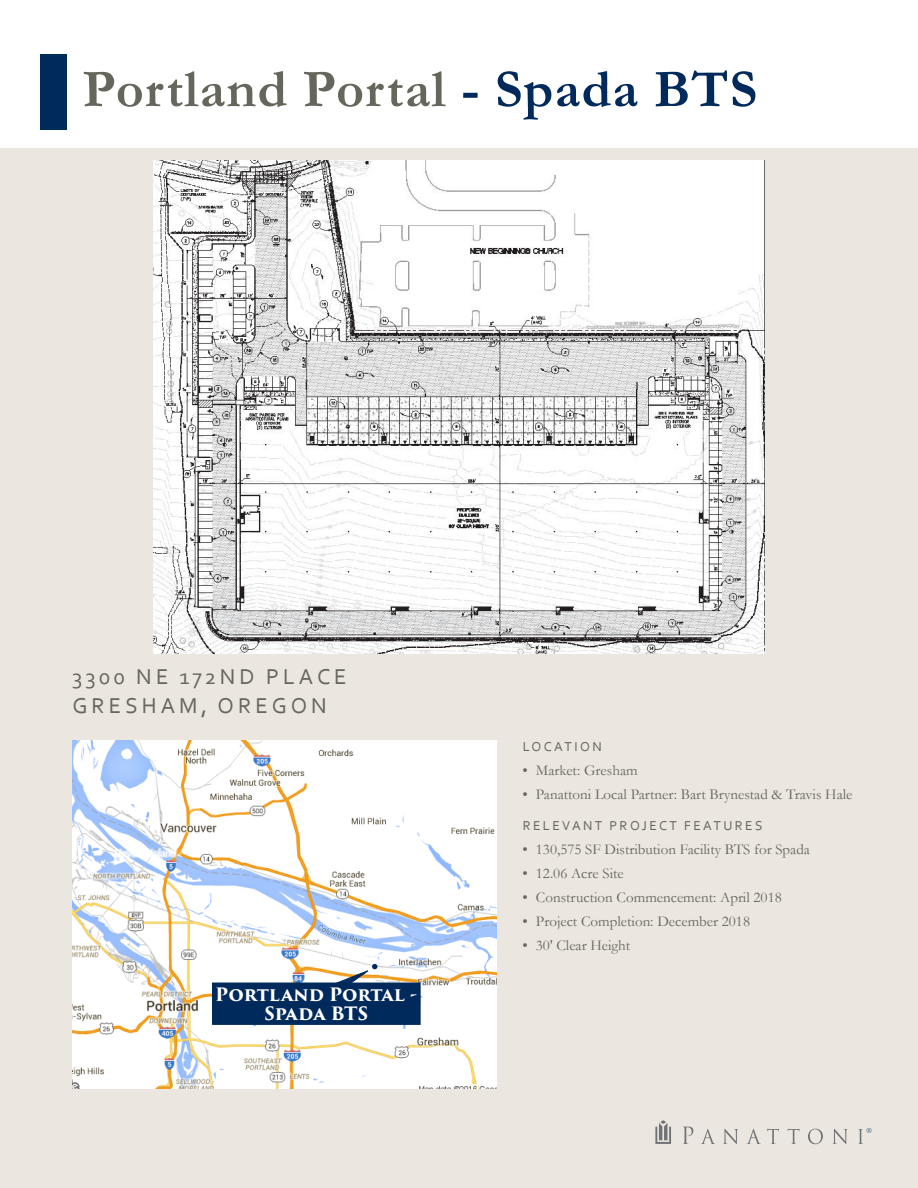
<style>
.page{position:relative;width:918px;height:1188px;background:#fff}
.page>*{position:absolute;margin:0;border:0;box-sizing:border-box;transform-origin:0 0}
.t1{font:700 54px "Garamond";letter-spacing:.02em;color:#66665c}
.t2{font:22.5px/28.5px "Corbel";letter-spacing:.18em;color:#66665c}
.t3{font:700 18px/19.5px "Trajan Pro 3";letter-spacing:-.005em;color:#fff;text-align:center}
.t4{font:15px "Garamond";color:#66665c}
.t5{font:13.5px "Corbel";letter-spacing:.18em;color:#66665c}
.s1{color:#00295c}
</style>
<div class="page">
<div style="left:0;top:148px;width:918px;height:1040px;background:#ebe6df"></div>
<div style="left:40px;top:54px;width:28px;height:76px;background:#00295c"></div>
<img style="left:154px;top:161px;width:610px;height:492px">
<img style="left:72px;top:741px;width:425px;height:348px">
<svg style="left:333px;top:964px;width:44px;height:19px"></svg>
<div style="left:213px;top:983px;width:207px;height:41px;background:#00295c"></div>
<div style="left:212px;top:983px;width:209px;height:42px;border:2px solid #00295c"></div>
<svg style="left:683px;top:1127px;width:10px;height:17px"></svg>
<svg style="left:701px;top:1129px;width:14px;height:15px"></svg>
<svg style="left:723px;top:1129px;width:15px;height:15px"></svg>
<svg style="left:746px;top:1129px;width:15px;height:15px"></svg>
<svg style="left:767px;top:1129px;width:12px;height:15px"></svg>
<svg style="left:787px;top:1129px;width:12px;height:15px"></svg>
<svg style="left:808px;top:1129px;width:15px;height:15px"></svg>
<svg style="left:832px;top:1129px;width:16px;height:15px"></svg>
<svg style="left:655px;top:1120px;width:16px;height:24px"></svg>
<svg style="left:858px;top:1128px;width:13px;height:16px"></svg>
<p class="t1" style="left:83px;top:53px;width:676px">Portland Portal <span class="s1">- Spada BTS</span></p>
<p class="t2" style="left:72px;top:662px;width:276px">3300 NE 172ND PLACE<br>GRESHAM, OREGON</p>
<p class="t3" style="left:215px;top:985px;width:204px">Portland Portal -<br>Spada BTS</p>
<p class="t5" style="left:523px;top:738px;width:81px">LOCATION</p>
<p class="t4" style="left:522px;top:760px;width:117px">• Market: Gresham</p>
<p class="t4" style="left:522px;top:784px;width:332px">• Panattoni Local Partner: Bart Brynestad &amp; Travis Hale</p>
<p class="t5" style="left:523px;top:818px;width:241px">RELEVANT PROJECT FEATURES</p>
<p class="t4" style="left:522px;top:840px;width:289px">• 130,575 SF Distribution Facility BTS for Spada</p>
<p class="t4" style="left:522px;top:864px;width:103px">• 12.06 Acre Site</p>
<p class="t4" style="left:522px;top:888px;width:261px">• Construction Commencement: April 2018</p>
<p class="t4" style="left:522px;top:912px;width:229px">• Project Completion: December 2018</p>
<p class="t4" style="left:522px;top:936px;width:109px">• 30' Clear Height</p>
</div>
